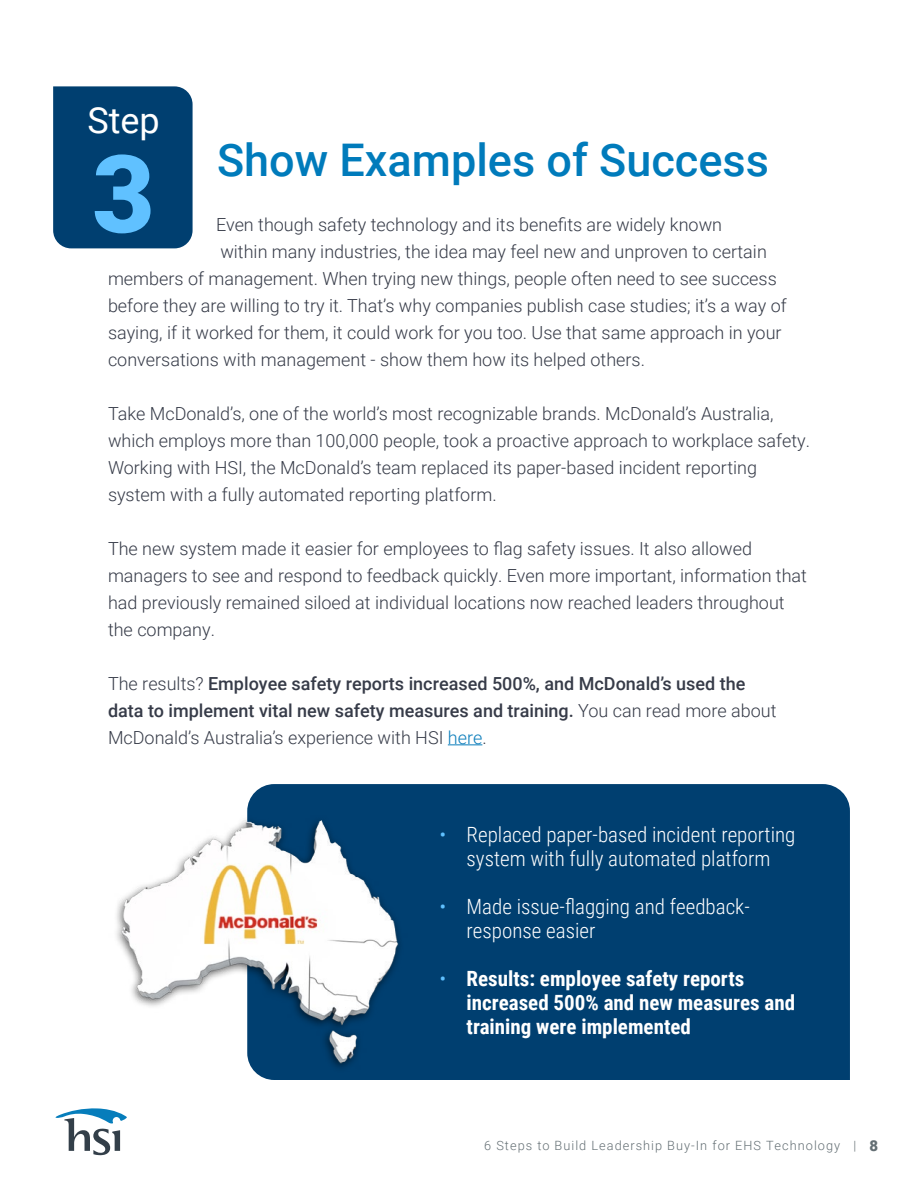
<style>
.page{position:relative;width:918px;height:1188px;background:#fff}
.page>*{position:absolute;margin:0;border:0;box-sizing:border-box;transform-origin:0 0}
.t1{font:900 108px "Roboto";color:#60c1ff}
.t2{font:500 45px "Roboto";color:#007bbb}
.t3{font:36px "Roboto";color:#fff}
.t4{font:300 21px/24px "Roboto Condensed";color:#fff;text-align:center}
.t5{font:700 21px/24px "Roboto Condensed";color:#fff}
.t6{font:300 18px/27px "Roboto";color:#363b48}
.t7{font:500 18px/27px "Roboto";color:#363b48}
.t8{font:300 12.75px "Roboto";letter-spacing:.08em;color:#646f74}
.s1{font-weight:300}
.s2{font-weight:300;color:#0b7dbb}
.s3{color:#60c1ff}
.s4{font-weight:300;color:#60c1ff}
.s5{font-weight:900;font-size:15px}
</style>
<div class="page">
<svg style="left:55px;top:1108px;width:72px;height:47px"></svg>
<div style="left:53px;top:86px;width:140px;height:162px;background:#003f70"></div>
<div style="left:419px;top:784px;width:431px;height:296px;background:#003f70"></div>
<hr style="left:448px;top:744px;width:34px;height:1px;background:#0b7dbb">
<img style="left:116px;top:784px;width:303px;height:296px">
<h3 class="t3" style="left:87px;top:95px;width:74px">Step</h3>
<h1 class="t1" style="left:92px;top:118px;width:64px">3</h1>
<h2 class="t2" style="left:217px;top:129px;width:553px">Show Examples of Success</h2>
<p class="t6" style="left:216px;top:210px;width:508px">Even though safety technology and its benefits are widely known</p>
<p class="t6" style="left:220px;top:237px;width:548px">within many industries, the idea may feel new and unproven to certain</p>
<p class="t6" style="left:108px;top:264px;width:670px">members of management. When trying new things, people often need to see success</p>
<p class="t6" style="left:108px;top:291px;width:680px">before they are willing to try it. That’s why companies publish case studies; it’s a way of</p>
<p class="t6" style="left:108px;top:318px;width:675px">saying, if it worked for them, it could work for you too. Use that same approach in your</p>
<p class="t6" style="left:108px;top:345px;width:539px">conversations with management - show them how its helped others.</p>
<p class="t6" style="left:108px;top:399px;width:703px">Take McDonald’s, one of the world’s most recognizable brands. McDonald’s Australia, which employs more than 100,000 people, took a proactive approach to workplace safety.<br>Working with HSI, the McDonald’s team replaced its paper-based incident reporting system with a fully automated reporting platform.</p>
<p class="t6" style="left:108px;top:534px;width:701px">The new system made it easier for employees to flag safety issues. It also allowed managers to see and respond to feedback quickly. Even more important, information that had previously remained siloed at individual locations now reached leaders throughout the company.</p>
<p class="t7" style="left:108px;top:669px;width:670px"><span class="s1">The results?</span> Employee safety reports increased 500%, and McDonald’s used the data to implement vital new safety measures and training. <span class="s1">You can read more about<br>McDonald’s Australia’s experience with HSI</span> <span class="s2">here</span><span class="s1">.</span></p>
<p class="t4" style="left:440px;top:822px;width:357px"><span class="s3">•</span> Replaced paper-based incident reporting system with fully automated platform</p>
<p class="t4" style="left:467px;top:894px;width:285px;text-align:left;text-indent:-27px"><span class="s3">•</span> Made issue-flagging and feedback&shy;response easier</p>
<p class="t5" style="left:467px;top:966px;width:330px;text-indent:-27px"><span class="s4">•</span> Results: employee safety reports increased 500% and new measures and training were implemented</p>
<p class="t8" style="left:484px;top:1136px;width:395px">6 Steps to Build Leadership Buy-In for EHS Technology | <span class="s5">8</span></p>
</div>
